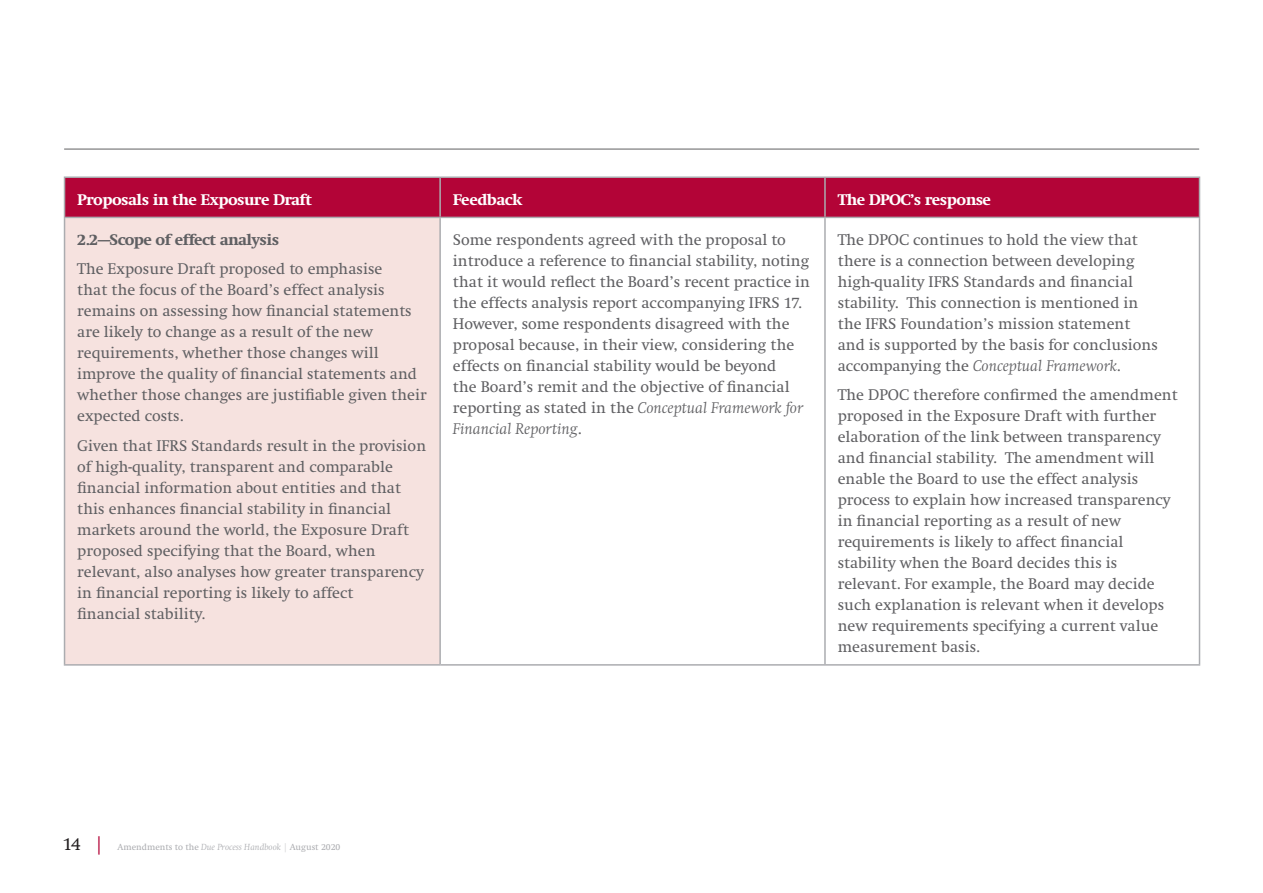
<style>
.page{position:relative;width:1263px;height:893px;background:#fff}
.page>*{position:absolute;margin:0;border:0;box-sizing:border-box;transform-origin:0 0}
.Body_copy{font:15.75px/21px "Swift LT Pro";color:#5f5f62}
.Body_copy__whiteout{font:800 15.75px "Swift LT Pro";color:#fff}
.Body_copy-2{font:800 15.75px "Swift LT Pro";color:#5f5f62}
.t1{font:9px "Swift LT Pro";color:#abacb0}
.s1{font-style:italic}
.s2{font-size:18px;color:#231f20}
.s3{font-size:18px;color:#b30437}
.s4{color:#d3d4d6}
</style>
<div class="page">
<hr style="left:64px;top:149px;width:1135px;height:1px;background:#5f5f62">
<div style="left:65px;top:178px;width:1134px;height:39px;background:#b30437"></div>
<div style="left:65px;top:217px;width:375px;height:448px;background:#f6e2df"></div>
<hr style="left:64px;top:176px;width:376px;height:2px;background:#abacb0">
<hr style="left:64px;top:178px;width:1px;height:39px;background:#abacb0">
<hr style="left:440px;top:176px;width:385px;height:2px;background:#abacb0">
<hr style="left:439px;top:178px;width:2px;height:39px;background:#abacb0">
<hr style="left:825px;top:176px;width:375px;height:2px;background:#abacb0">
<hr style="left:824px;top:178px;width:2px;height:39px;background:#abacb0">
<hr style="left:1199px;top:178px;width:1px;height:39px;background:#abacb0">
<hr style="left:64px;top:217px;width:376px;height:1px;background:#abacb0">
<hr style="left:64px;top:218px;width:1px;height:446px;background:#abacb0">
<hr style="left:440px;top:217px;width:385px;height:1px;background:#abacb0">
<hr style="left:439px;top:218px;width:2px;height:446px;background:#abacb0">
<hr style="left:825px;top:217px;width:375px;height:1px;background:#abacb0">
<hr style="left:824px;top:218px;width:2px;height:446px;background:#abacb0">
<hr style="left:1199px;top:218px;width:1px;height:446px;background:#abacb0">
<hr style="left:64px;top:664px;width:376px;height:2px;background:#abacb0">
<hr style="left:440px;top:664px;width:385px;height:2px;background:#abacb0">
<hr style="left:825px;top:664px;width:375px;height:2px;background:#abacb0">
<p class="Body_copy__whiteout" style="left:77px;top:190px;width:236px">Proposals in the Exposure Draft</p>
<p class="Body_copy__whiteout" style="left:453px;top:190px;width:70px">Feedback</p>
<p class="Body_copy__whiteout" style="left:838px;top:190px;width:154px">The DPOC’s response</p>
<p class="Body_copy-2" style="left:77px;top:230px;width:203px">2.2—Scope of effect analysis</p>
<p class="Body_copy" style="left:77px;top:259px;width:351px">The Exposure Draft proposed to emphasise<br>that the focus of the Board’s effect analysis remains on assessing how financial statements are likely to change as a result of the new requirements, whether those changes will improve the quality of financial statements and whether those changes are justifiable given their expected costs.</p>
<p class="Body_copy" style="left:77px;top:435px;width:350px">Given that IFRS Standards result in the provision of high-quality, transparent and comparable financial information about entities and that this enhances financial stability in financial markets around the world, the Exposure Draft proposed specifying that the Board, when relevant, also analyses how greater transparency in financial reporting is likely to affect<br>financial stability.</p>
<p class="Body_copy" style="left:453px;top:229px;width:359px">Some respondents agreed with the proposal to introduce a reference to financial stability, noting that it would reflect the Board’s recent practice in the effects analysis report accompanying IFRS 17.<br>However, some respondents disagreed with the proposal because, in their view, considering the effects on financial stability would be beyond<br>the Board’s remit and the objective of financial reporting as stated in the <span class="s1">Conceptual Framework for Financial Reporting</span>.</p>
<p class="Body_copy" style="left:838px;top:229px;width:322px">The DPOC continues to hold the view that there is a connection between developing high-quality IFRS Standards and financial stability. This connection is mentioned in the IFRS Foundation’s mission statement and is supported by the basis for conclusions accompanying the <span class="s1">Conceptual Framework</span>.</p>
<p class="Body_copy" style="left:838px;top:384px;width:341px">The DPOC therefore confirmed the amendment proposed in the Exposure Draft with further elaboration of the link between transparency and financial stability. The amendment will enable the Board to use the effect analysis process to explain how increased transparency in financial reporting as a result of new requirements is likely to affect financial stability when the Board decides this is relevant. For example, the Board may decide such explanation is relevant when it develops new requirements specifying a current value measurement basis.</p>
<p class="t1" style="left:63px;top:842px;width:279px"><span class="s2">14</span> <span class="s3">|</span> Amendments to the <span class="s1">Due Process Handbook</span> <span class="s4">|</span> August 2020</p>
</div>
